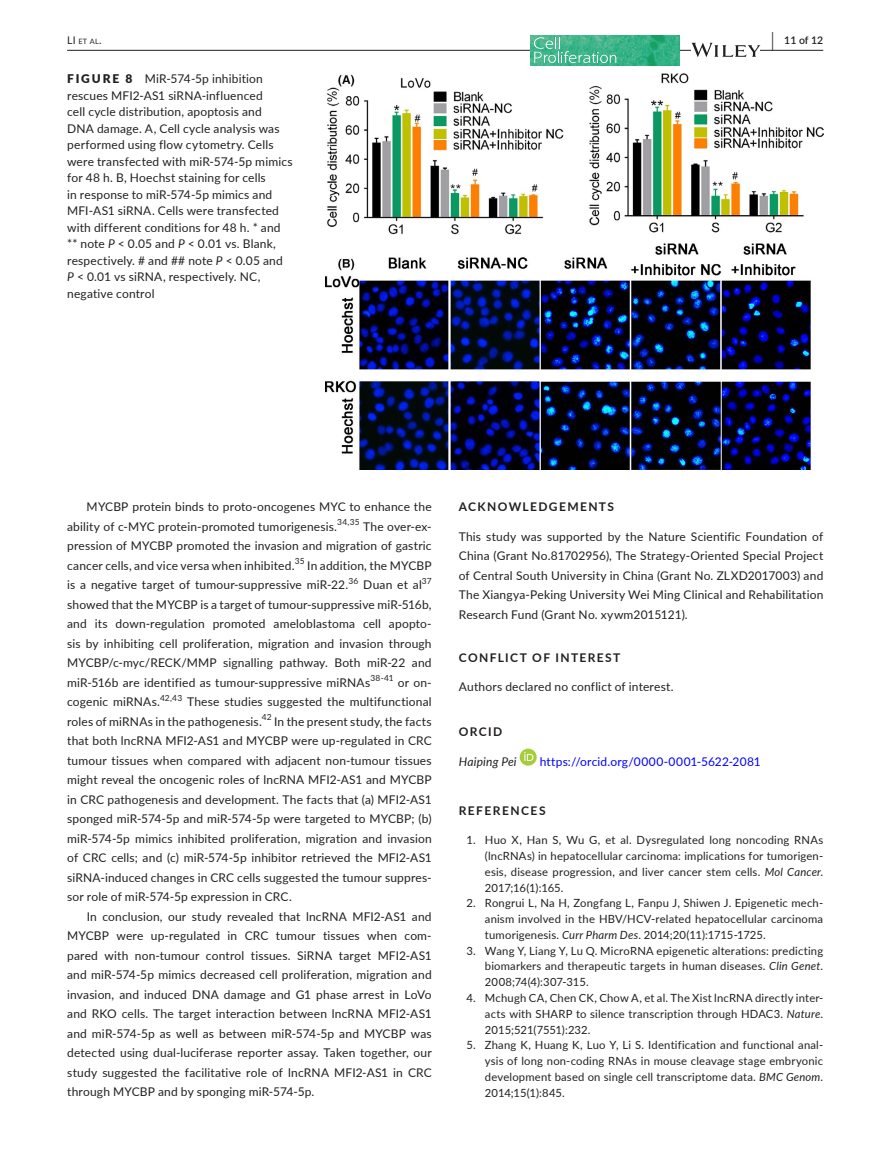
<style>
.page{position:relative;width:893px;height:1174px;background:#fff}
.page>*{position:absolute;margin:0;border:0;box-sizing:border-box;transform-origin:0 0}
.t1{font:600 19.5px "Lato";color:#231f20;scale:.48 1}
.t2{font:12px/19.5px "Lato";letter-spacing:.015em;color:#231f20;text-align:justify}
.t3{font:700 12px "Lato";letter-spacing:.115em;color:#231f20}
.t4{font:12px "Lato";letter-spacing:.015em;color:#00f}
.t5{font:italic 12px "Lato";letter-spacing:.015em;color:#231f20}
.t6{font:11.25px/15.8px "Lato";letter-spacing:.015em;color:#231f20;text-align:justify}
.t7{font:600 10.5px "Lato";color:#231f20}
.t8{font:8.4px "Lato";letter-spacing:.01em;color:#231f20}
.t9{font:7.35px "Lato";color:#231f20}
.s1{font-size:10.5px}
.s2{font-weight:900}
.s3{font-style:italic}
</style>
<div class="page">
<hr style="left:67px;top:50px;width:756px;height:1px;background:#231f20">
<img style="left:530px;top:35px;width:149px;height:30px">
<svg style="left:534px;top:37px;width:82px;height:26px;background:#5abe9a"></svg>
<svg style="left:691px;top:43px;width:69px;height:14px"></svg>
<svg style="left:520px;top:748px;width:17px;height:17px"></svg>
<svg style="left:524px;top:751px;width:9px;height:10px"></svg>
<img style="left:326px;top:73px;width:497px;height:396px">
<h1 class="t1" style="left:771px;top:26px;width:7px">|</h1>
<p class="t9" style="left:67px;top:36px;width:36px"><span class="s1">LI</span> et al<span class="s1">.</span></p>
<p class="t7" style="left:784px;top:33px;width:40px">11 of 12</p>
<p class="t2" style="left:67px;top:70px;width:227px;line-height:16.5px;text-align:left"><span class="s2">FIGURE 8</span> MiR‐574‐5p inhibition rescues MFI2‐AS1 siRNA‐influenced<br>cell cycle distribution, apoptosis and<br>DNA damage. A, Cell cycle analysis was performed using flow cytometry. Cells were transfected with miR‐574‐5p mimics for 48 h. B, Hoechst staining for cells<br>in response to miR‐574‐5p mimics and MFI‐AS1 siRNA. Cells were transfected with different conditions for 48 h. * and ** note <span class="s3">P</span> &lt; 0.05 and <span class="s3">P</span> &lt; 0.01 vs. Blank, respectively. # and ## note <span class="s3">P</span> &lt; 0.05 and<br><span class="s3">P</span> &lt; 0.01 vs siRNA, respectively. NC, negative control</p>
<p class="t2" style="left:67px;top:496px;width:366px;text-indent:19px">MYCBP protein binds to proto‐oncogenes MYC to enhance the ability of c‐MYC protein‐promoted tumorigenesis.</p>
<p class="t8" style="left:337px;top:516px;width:24px">34,35</p>
<p class="t2" style="left:67px;top:516px;width:366px;text-indent:296px">The over‐ex‐ pression of MYCBP promoted the invasion and migration of gastric cancer cells, and vice versa when inhibited.</p>
<p class="t8" style="left:295px;top:555px;width:11px">35</p>
<p class="t2" style="left:67px;top:555px;width:366px;text-indent:240px">In addition, the MYCBP is a negative target of tumour‐suppressive miR‐22.</p>
<p class="t8" style="left:348px;top:575px;width:11px">36</p>
<p class="t2" style="left:363px;top:574px;width:60px">Duan et al</p>
<p class="t8" style="left:422px;top:575px;width:11px">37</p>
<p class="t2" style="left:67px;top:594px;width:366px">showed that the MYCBP is a target of tumour‐suppressive miR‐516b, and its down‐regulation promoted ameloblastoma cell apopto‐ sis by inhibiting cell proliferation, migration and invasion through MYCBP/c‐myc/RECK/MMP signalling pathway. Both miR‐22 and miR‐516b are identified as tumour‐suppressive miRNAs</p>
<p class="t8" style="left:370px;top:672px;width:25px">38-41</p>
<p class="t2" style="left:398px;top:672px;width:35px">or on‐</p>
<p class="t2" style="left:67px;top:691px;width:94px">cogenic miRNAs.</p>
<p class="t8" style="left:160px;top:692px;width:24px">42,43</p>
<p class="t2" style="left:67px;top:691px;width:366px;text-indent:120px">These studies suggested the multifunctional roles of miRNAs in the pathogenesis.</p>
<p class="t8" style="left:262px;top:711px;width:11px">42</p>
<p class="t2" style="left:67px;top:711px;width:366px;text-indent:207px">In the present study, the facts that both lncRNA MFI2‐AS1 and MYCBP were up‐regulated in CRC tumour tissues when compared with adjacent non‐tumour tissues might reveal the oncogenic roles of lncRNA MFI2‐AS1 and MYCBP in CRC pathogenesis and development. The facts that (a) MFI2‐AS1 sponged miR‐574‐5p and miR‐574‐5p were targeted to MYCBP; (b) miR‐574‐5p mimics inhibited proliferation, migration and invasion of CRC cells; and (c) miR‐574‐5p inhibitor retrieved the MFI2‐AS1 siRNA‐induced changes in CRC cells suggested the tumour suppres‐ sor role of miR‐574‐5p expression in CRC.</p>
<p class="t2" style="left:67px;top:906px;width:366px;text-indent:20px">In conclusion, our study revealed that lncRNA MFI2‐AS1 and MYCBP were up‐regulated in CRC tumour tissues when com‐ pared with non‐tumour control tissues. SiRNA target MFI2‐AS1 and miR‐574‐5p mimics decreased cell proliferation, migration and invasion, and induced DNA damage and G1 phase arrest in LoVo and RKO cells. The target interaction between lncRNA MFI2‐AS1 and miR‐574‐5p as well as between miR‐574‐5p and MYCBP was detected using dual‐luciferase reporter assay. Taken together, our study suggested the facilitative role of lncRNA MFI2‐AS1 in CRC through MYCBP and by sponging miR‐574‐5p.</p>
<p class="t3" style="left:459px;top:498px;width:157px">ACKNOWLEDGEMENTS</p>
<p class="t2" style="left:459px;top:526px;width:366px">This study was supported by the Nature Scientific Foundation of China (Grant No.81702956), The Strategy‐Oriented Special Project of Central South University in China (Grant No. ZLXD2017003) and The Xiangya‐Peking University Wei Ming Clinical and Rehabilitation Research Fund (Grant No. xywm2015121).</p>
<p class="t3" style="left:459px;top:649px;width:163px">CONFLICT OF INTEREST</p>
<p class="t2" style="left:459px;top:677px;width:216px">Authors declared no conflict of interest.</p>
<p class="t3" style="left:459px;top:723px;width:45px">ORCID</p>
<p class="t5" style="left:459px;top:752px;width:59px">Haiping Pei</p>
<p class="t4" style="left:540px;top:752px;width:223px">https://orcid.org/0000-0001-5622-2081</p>
<p class="t3" style="left:459px;top:802px;width:88px">REFERENCES</p>
<p class="t6" style="left:485px;top:832px;width:340px;text-indent:-18px">1. Huo X, Han S, Wu G, et al. Dysregulated long noncoding RNAs (lncRNAs) in hepatocellular carcinoma: implications for tumorigen‐ esis, disease progression, and liver cancer stem cells. <span class="s3">Mol Cancer</span>.<br>2017;16(1):165.</p>
<p class="t6" style="left:485px;top:895px;width:340px;text-indent:-18px">2. Rongrui L, Na H, Zongfang L, Fanpu J, Shiwen J. Epigenetic mech‐ anism involved in the HBV/HCV‐related hepatocellular carcinoma tumorigenesis. <span class="s3">Curr Pharm Des</span>. 2014;20(11):1715‐1725.</p>
<p class="t6" style="left:485px;top:942px;width:340px;text-indent:-18px">3. Wang Y, Liang Y, Lu Q. MicroRNA epigenetic alterations: predicting biomarkers and therapeutic targets in human diseases. <span class="s3">Clin Genet</span>.<br>2008;74(4):307‐315.</p>
<p class="t6" style="left:485px;top:989px;width:340px;text-indent:-18px">4. Mchugh CA, Chen CK, Chow A, et al. The Xist lncRNA directly inter‐ acts with SHARP to silence transcription through HDAC3. <span class="s3">Nature</span>.<br>2015;521(7551):232.</p>
<p class="t6" style="left:485px;top:1036px;width:340px;text-indent:-18px">5. Zhang K, Huang K, Luo Y, Li S. Identification and functional anal‐ ysis of long non‐coding RNAs in mouse cleavage stage embryonic development based on single cell transcriptome data. <span class="s3">BMC Genom</span>.<br>2014;15(1):845.</p>
</div>
